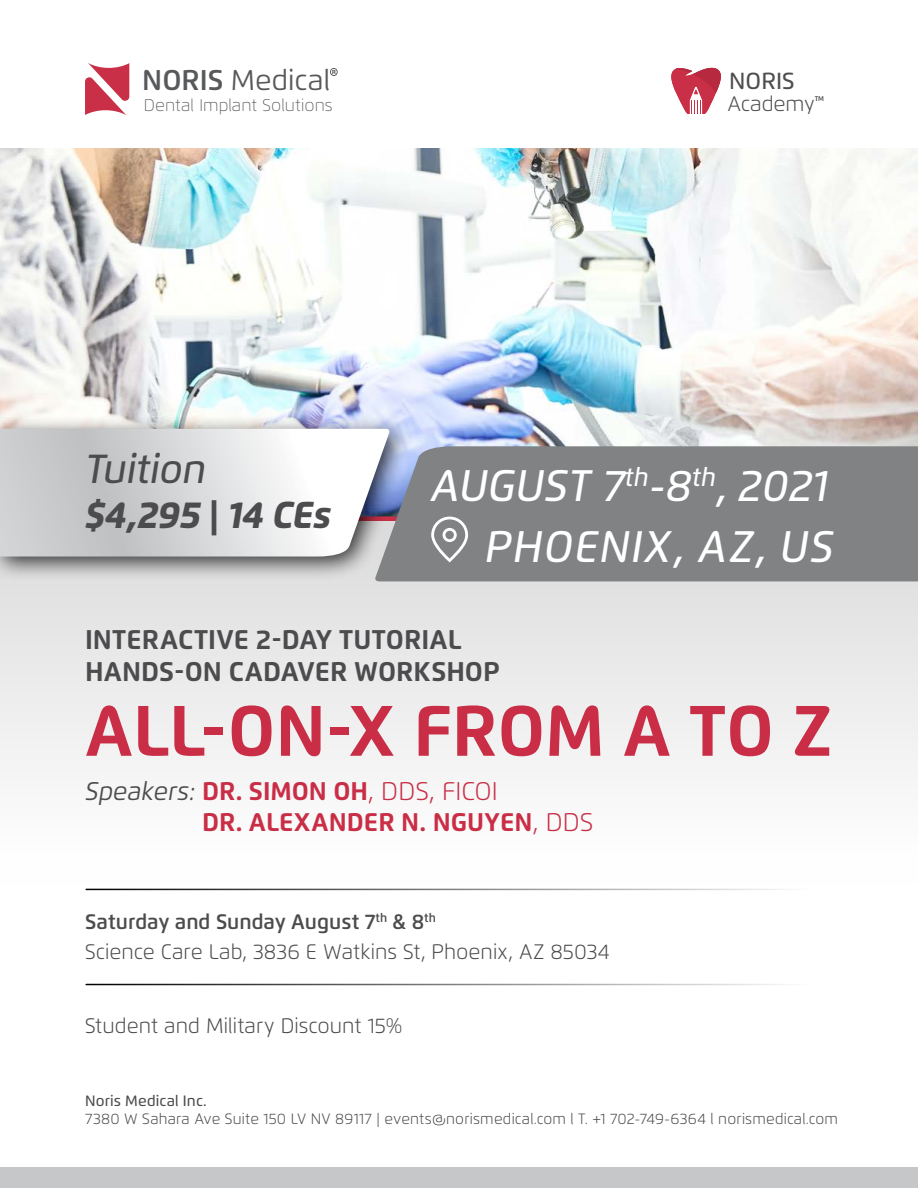
<style>
.page{position:relative;width:918px;height:1188px;background:#fff}
.page>*{position:absolute;margin:0;border:0;box-sizing:border-box;transform-origin:0 0}
.t1{font:700 71.25px "Flexo";color:#c92e46}
.t2{font:italic 500 44.1px/61.3px "Flexo";letter-spacing:.025em;color:#fff;text-align:right}
.t3{font:italic 500 40.5px "Flexo";letter-spacing:-.005em;color:#4c4c4e}
.t4{font:italic 800 37.5px "Flexo";letter-spacing:-.02em;color:#4c4c4e}
.t5{font:28.5px "Flexo";color:#58595b}
.t6{font:700 27px/32.4px "Flexo";color:#4c4c4e}
.t7{font:700 25.5px/30.6px "Flexo";color:#c92e46}
.t8{font:500 23.25px "Flexo";color:#4d4d4f}
.t9{font:300 21px/29.4px "Flexo";color:#4c4c4e}
.t10{font:300 21px "Flexo";letter-spacing:-.015em;color:#4d4d4f}
.t11{font:100 16.8px "Flexo";color:#58595b}
.t12{font:300 15px "Flexo";letter-spacing:.01em;color:#4c4c4e}
.t13{font:500 15px "Flexo";letter-spacing:.01em;color:#4c4c4e}
.t14{font:600 7.05px "Flexo";color:#4d4d4f}
.s1{font-weight:600}
.s2{font-weight:400;font-style:italic;color:#4c4c4e}
.s3{font-weight:300}
</style>
<div class="page">
<svg style="left:0;top:581px;width:918px;height:189px;fill:#ebebeb"></svg>
<img style="left:0;top:149px;width:918px;height:296px">
<svg style="left:85px;top:63px;width:44px;height:52px"></svg>
<hr style="left:86px;top:889px;width:723px;height:1px;background:#000">
<hr style="left:86px;top:984px;width:723px;height:1px;background:#000">
<svg style="left:330px;top:68px;width:8px;height:8px"></svg>
<div style="left:0;top:1167px;width:918px;height:21px;background:#c5c7c9"></div>
<div style="left:413px;top:445px;width:505px;height:136px;background:#808284"></div>
<svg style="left:431px;top:517px;width:37px;height:45px"></svg>
<div style="left:0;top:415px;width:413px;height:166px;background:#000;opacity:.75"></div>
<svg style="left:0;top:429px;width:392px;height:129px"></svg>
<svg style="left:671px;top:67px;width:50px;height:46px"></svg>
<h3 class="t5" style="left:142px;top:62px;width:189px"><span class="s1">NORIS</span> Medical</h3>
<p class="t11" style="left:144px;top:95px;width:190px">Dental Implant Solutions</p>
<p class="t8" style="left:729px;top:67px;width:67px">NORIS</p>
<p class="t10" style="left:728px;top:91px;width:89px">Academy</p>
<p class="t14" style="left:815px;top:94px;width:11px">TM</p>
<h3 class="t3" style="left:85px;top:444px;width:122px">Tuition</h3>
<h3 class="t4" style="left:85px;top:492px;width:247px">$4,295 | 14 CEs</h3>
<h2 class="t2" style="left:431px;top:455px;width:404px">AUGUST 7<sup>th</sup>-8<sup>th</sup>, 2021<br>PHOENIX, AZ, US</h2>
<p class="t6" style="left:85px;top:623px;width:416px">INTERACTIVE 2-DAY TUTORIAL<br>HANDS-ON CADAVER WORKSHOP</p>
<h1 class="t1" style="left:85px;top:687px;width:749px">ALL-ON-X FROM A TO Z</h1>
<p class="t7" style="left:202px;top:776px;width:393px;text-indent:-117px"><span class="s2">Speakers:</span> DR. SIMON OH<span class="s3">, DDS, FICOI<br></span>DR. ALEXANDER N. NGUYEN<span class="s3">, DDS</span></p>
<p class="t9" style="left:85px;top:907px;width:526px"><span class="s1">Saturday and Sunday August 7</span><sup>th</sup> <span class="s1">&amp; 8</span><sup>th<br></sup>Science Care Lab, 3836 E Watkins St, Phoenix, AZ 85034</p>
<p class="t9" style="left:85px;top:1011px;width:319px">Student and Military Discount 15%</p>
<p class="t13" style="left:85px;top:1092px;width:123px">Noris Medical Inc.</p>
<p class="t12" style="left:85px;top:1110px;width:755px">7380 W Sahara Ave Suite 150 LV NV 89117 | events@norismedical.com l T. +1 702-749-6364 l norismedical.com</p>
</div>
